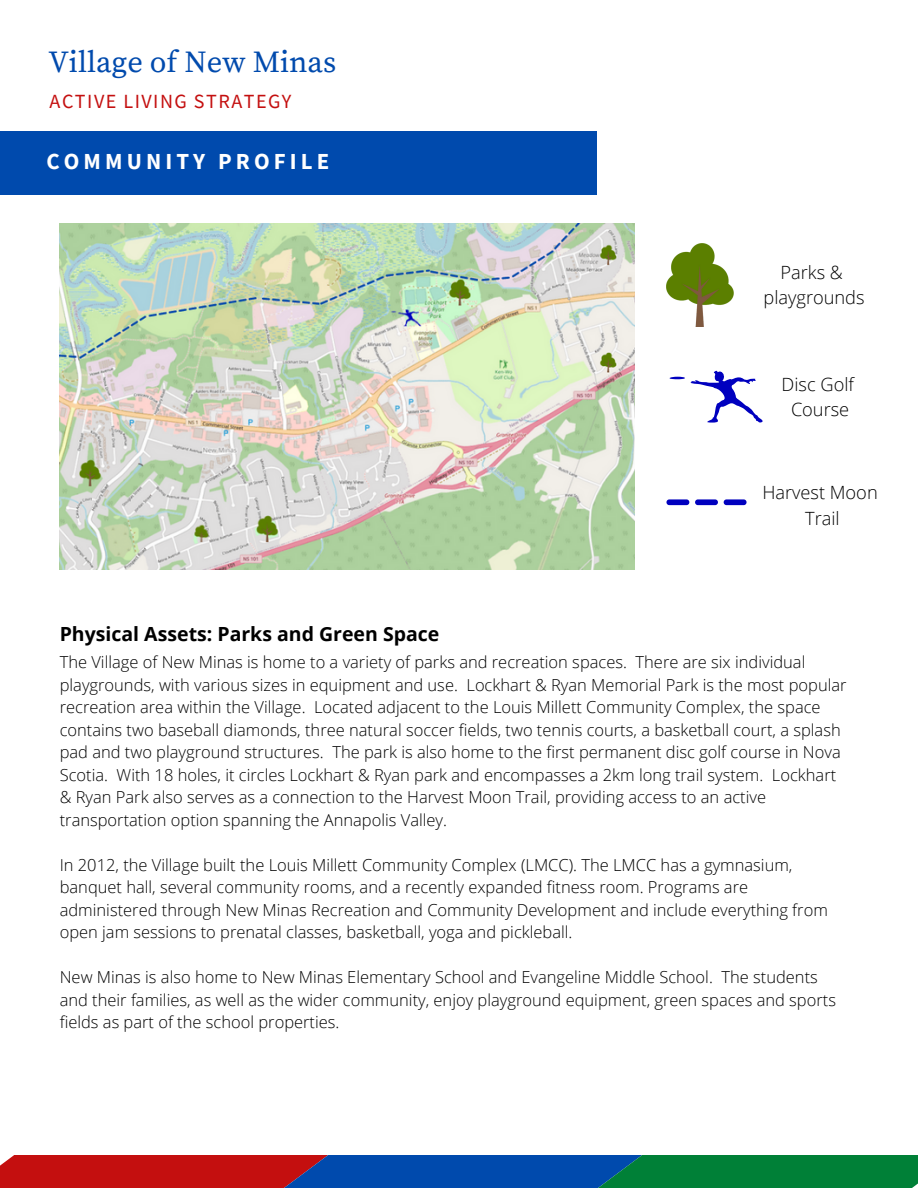
<style>
.page{position:relative;width:918px;height:1188px;background:#fff}
.page>*{position:absolute;margin:0;border:0;box-sizing:border-box;transform-origin:0 0}
.t1{font:30.45px "Source Serif Pro";color:#004aad}
.t2{font:700 22.95px "Source Sans Pro";letter-spacing:.18em;color:#fff}
.t3{font:20.1px "Source Sans Pro";letter-spacing:.075em;color:#c40f0f}
.t4{font:700 19.5px "Open Sans";color:#000}
.t5{font:300 18.3px/25px "Open Sans";color:#000;text-align:center}
.t6{font:300 16.5px/22.5px "Open Sans";color:#000}
</style>
<div class="page">
<div style="left:0;top:132px;width:597px;height:63px;background:#004aad"></div>
<svg style="left:0;top:1156px;width:918px;height:32px;background:#414852"></svg>
<img style="left:60px;top:224px;width:574px;height:345px">
<img style="left:666px;top:243px;width:68px;height:83px">
<svg style="left:669px;top:370px;width:94px;height:53px"></svg>
<svg style="left:666px;top:499px;width:81px;height:6px"></svg>
<h1 class="t1" style="left:49px;top:44px;width:289px">Village of New Minas</h1>
<p class="t3" style="left:50px;top:88px;width:243px">ACTIVE LIVING STRATEGY</p>
<h2 class="t2" style="left:46px;top:147px;width:285px">COMMUNITY PROFILE</h2>
<p class="t4" style="left:60px;top:620px;width:381px">Physical Assets: Parks and Green Space</p>
<p class="t5" style="left:764px;top:259px;width:103px">Parks &amp; playgrounds</p>
<p class="t5" style="left:782px;top:371px;width:74px">Disc Golf<br>Course</p>
<p class="t5" style="left:762px;top:480px;width:117px">Harvest Moon<br>Trail</p>
<p class="t6" style="left:60px;top:651px;width:788px">The Village of New Minas is home to a variety of parks and recreation spaces. There are six individual playgrounds, with various sizes in equipment and use. Lockhart &amp; Ryan Memorial Park is the most popular recreation area within the Village. Located adjacent to the Louis Millett Community Complex, the space contains two baseball diamonds, three natural soccer fields, two tennis courts, a basketball court, a splash pad and two playground structures. The park is also home to the first permanent disc golf course in Nova Scotia. With 18 holes, it circles Lockhart &amp; Ryan park and encompasses a 2km long trail system. Lockhart &amp; Ryan Park also serves as a connection to the Harvest Moon Trail, providing access to an active transportation option spanning the Annapolis Valley.</p>
<p class="t6" style="left:60px;top:853px;width:770px">In 2012, the Village built the Louis Millett Community Complex (LMCC). The LMCC has a gymnasium, banquet hall, several community rooms, and a recently expanded fitness room. Programs are administered through New Minas Recreation and Community Development and include everything from open jam sessions to prenatal classes, basketball, yoga and pickleball.</p>
<p class="t6" style="left:60px;top:966px;width:778px">New Minas is also home to New Minas Elementary School and Evangeline Middle School. The students and their families, as well as the wider community, enjoy playground equipment, green spaces and sports fields as part of the school properties.</p>
</div>
